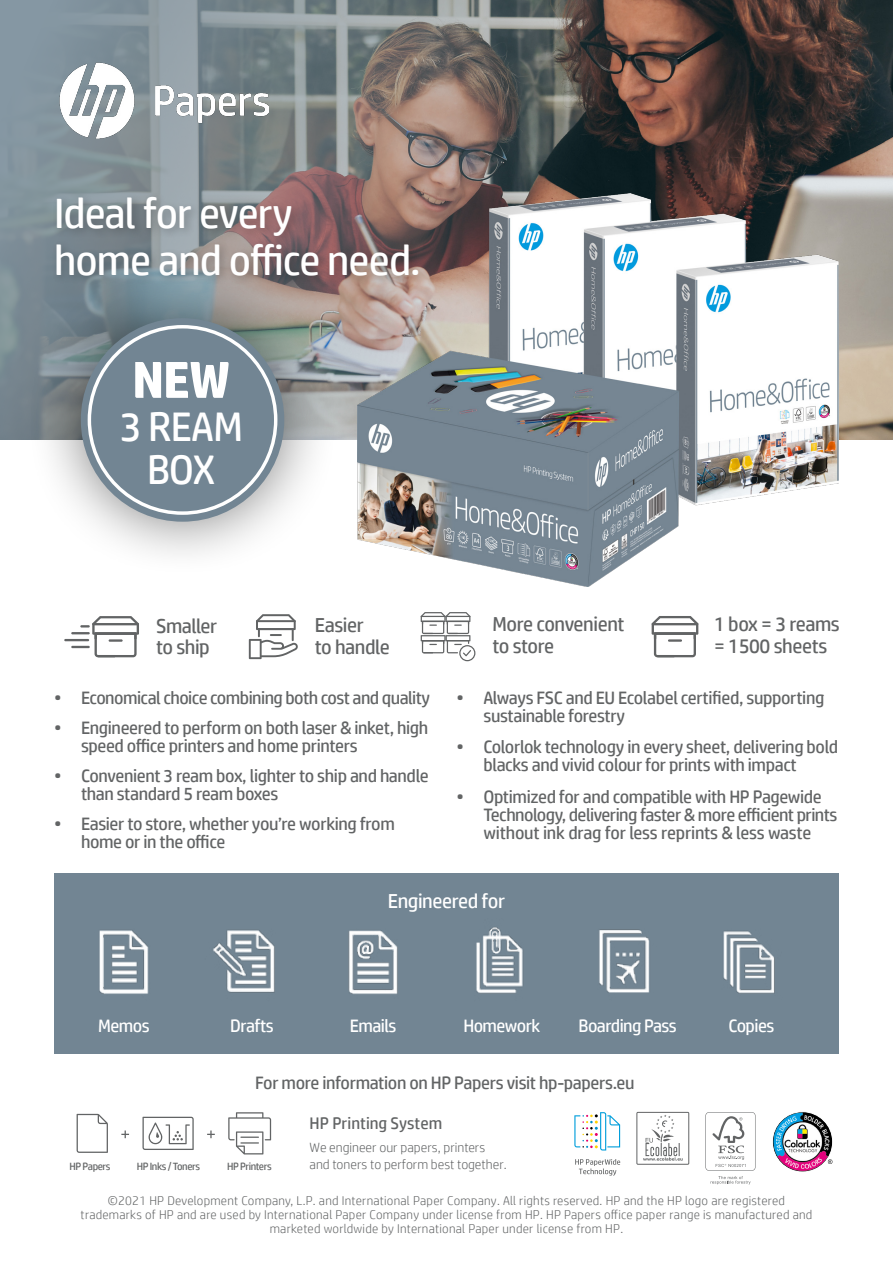
<style>
.page{position:relative;width:893px;height:1263px;background:#fff}
.page>*{position:absolute;margin:0;border:0;box-sizing:border-box;transform-origin:0 0}
.t1{font:700 51.75px "HP Simplified";color:#fff}
.t2{font:42.45px/46.7px "HP Simplified";letter-spacing:-.02em;color:#fff}
.t3{font:41.4px/43px "HP Simplified";letter-spacing:-.02em;color:#fff;text-align:center}
.t4{font:20.25px/21.6px "HP Simplified";letter-spacing:-.02em;color:#626465}
.t5{font:20.25px "HP Simplified";letter-spacing:-.02em;color:#fff}
.t6{font:18px/18px "HP Simplified";letter-spacing:-.02em;color:#626465}
.t7{font:18px "HP Simplified";letter-spacing:-.03em;color:#fff}
.t8{font:16.8px "HP Simplified";color:#626465}
.t9{font:300 13.5px "HP Simplified";color:#626465}
.t10{font:300 12.75px/13.8px "HP Simplified";letter-spacing:.02em;color:#626465;text-align:center}
.t11{font:10.5px "HP Simplified";letter-spacing:-.04em;color:#626465}
</style>
<div class="page">
<img style="left:0;top:0;width:893px;height:440px">
<div style="left:51px;top:192px;width:378px;height:94px;background:#000;opacity:.23"></div>
<img style="left:54px;top:58px;width:215px;height:85px">
<img style="left:358px;top:194px;width:481px;height:393px">
<div style="left:25px;top:262px;width:315px;height:315px;background:#000;opacity:.5"></div>
<div style="left:81px;top:318px;width:203px;height:204px;background:#728593;border-radius:50%"></div>
<div style="left:54px;top:873px;width:785px;height:181px;background:#728593"></div>
<svg style="left:705px;top:1112px;width:50px;height:72px"></svg>
<svg style="left:828px;top:1159px;width:4px;height:5px"></svg>
<img style="left:772px;top:1112px;width:61px;height:60px;border-radius:30px">
<div style="left:772px;top:1111px;width:61px;height:61px;border:1px solid #fff;border-radius:50%"></div>
<svg style="left:643px;top:1115px;width:40px;height:46px"></svg>
<div style="left:637px;top:1112px;width:52px;height:52px;border:1px solid #626465"></div>
<svg style="left:575px;top:1159px;width:45px;height:16px"></svg>
<svg style="left:574px;top:1112px;width:46px;height:38px"></svg>
<svg style="left:77px;top:1114px;width:31px;height:39px"></svg>
<svg style="left:142px;top:1117px;width:52px;height:33px"></svg>
<svg style="left:228px;top:1112px;width:43px;height:42px"></svg>
<svg style="left:121px;top:1130px;width:8px;height:8px"></svg>
<svg style="left:207px;top:1130px;width:8px;height:8px"></svg>
<svg style="left:651px;top:616px;width:47px;height:41px"></svg>
<hr style="left:64px;top:639px;width:25px;height:2px;background:#626465">
<svg style="left:71px;top:616px;width:68px;height:41px"></svg>
<svg style="left:421px;top:612px;width:54px;height:49px"></svg>
<svg style="left:249px;top:614px;width:49px;height:45px"></svg>
<img style="left:99px;top:927px;width:676px;height:67px">
<h2 class="t2" style="left:54px;top:189px;width:368px">Ideal for every<br>home and office need.</h2>
<h1 class="t1" style="left:132px;top:349px;width:100px">NEW</h1>
<h3 class="t3" style="left:120px;top:404px;width:125px">3 REAM<br>BOX</h3>
<p class="t4" style="left:156px;top:614px;width:63px">Smaller to ship</p>
<p class="t4" style="left:492px;top:613px;width:134px">More convenient to store</p>
<p class="t4" style="left:714px;top:613px;width:127px">1 box = 3 reams = 1500 sheets</p>
<p class="t4" style="left:315px;top:614px;width:76px">Easier<br>to handle</p>
<p class="t6" style="left:54px;top:688px;width:378px">• Economical choice combining both cost and quality</p>
<p class="t6" style="left:81px;top:718px;width:349px;text-indent:-27px">• Engineered to perform on both laser &amp; inket, high speed office printers and home printers</p>
<p class="t6" style="left:81px;top:766px;width:349px;text-indent:-27px">• Convenient 3 ream box, lighter to ship and handle than standard 5 ream boxes</p>
<p class="t6" style="left:81px;top:814px;width:315px;text-indent:-27px">• Easier to store, whether you’re working from home or in the office</p>
<p class="t6" style="left:483px;top:688px;width:342px;text-indent:-27px">• Always FSC and EU Ecolabel certified, supporting sustainable forestry</p>
<p class="t6" style="left:483px;top:737px;width:356px;text-indent:-27px">• Colorlok technology in every sheet, delivering bold blacks and vivid colour for prints with impact</p>
<p class="t6" style="left:483px;top:787px;width:355px;text-indent:-27px">• Optimized for and compatible with HP Pagewide<br>Technology, delivering faster &amp; more efficient prints without ink drag for less reprints &amp; less waste</p>
<p class="t5" style="left:388px;top:889px;width:119px">Engineered for</p>
<p class="t7" style="left:98px;top:1016px;width:53px">Memos</p>
<p class="t7" style="left:230px;top:1016px;width:45px">Drafts</p>
<p class="t7" style="left:350px;top:1016px;width:48px">Emails</p>
<p class="t7" style="left:463px;top:1016px;width:79px">Homework</p>
<p class="t7" style="left:579px;top:1016px;width:100px">Boarding Pass</p>
<p class="t7" style="left:728px;top:1016px;width:47px">Copies</p>
<p class="t6" style="left:255px;top:1073px;width:381px">For more information on HP Papers visit hp-papers.eu</p>
<p class="t8" style="left:310px;top:1113px;width:134px">HP Printing System</p>
<p class="t9" style="left:310px;top:1139px;width:177px">We engineer our papers, printers</p>
<p class="t11" style="left:70px;top:1160px;width:43px">HP Papers</p>
<p class="t11" style="left:137px;top:1160px;width:65px">HP Inks / Toners</p>
<p class="t11" style="left:227px;top:1160px;width:46px">HP Printers</p>
<p class="t9" style="left:310px;top:1155px;width:199px">and toners to perform best together.</p>
<p class="t10" style="left:81px;top:1194px;width:733px">©2021 HP Development Company, L.P. and International Paper Company. All rights reserved. HP and the HP logo are registered trademarks of HP and are used by International Paper Company under license from HP. HP Papers office paper range is manufactured and marketed worldwide by International Paper under license from HP.</p>
</div>
